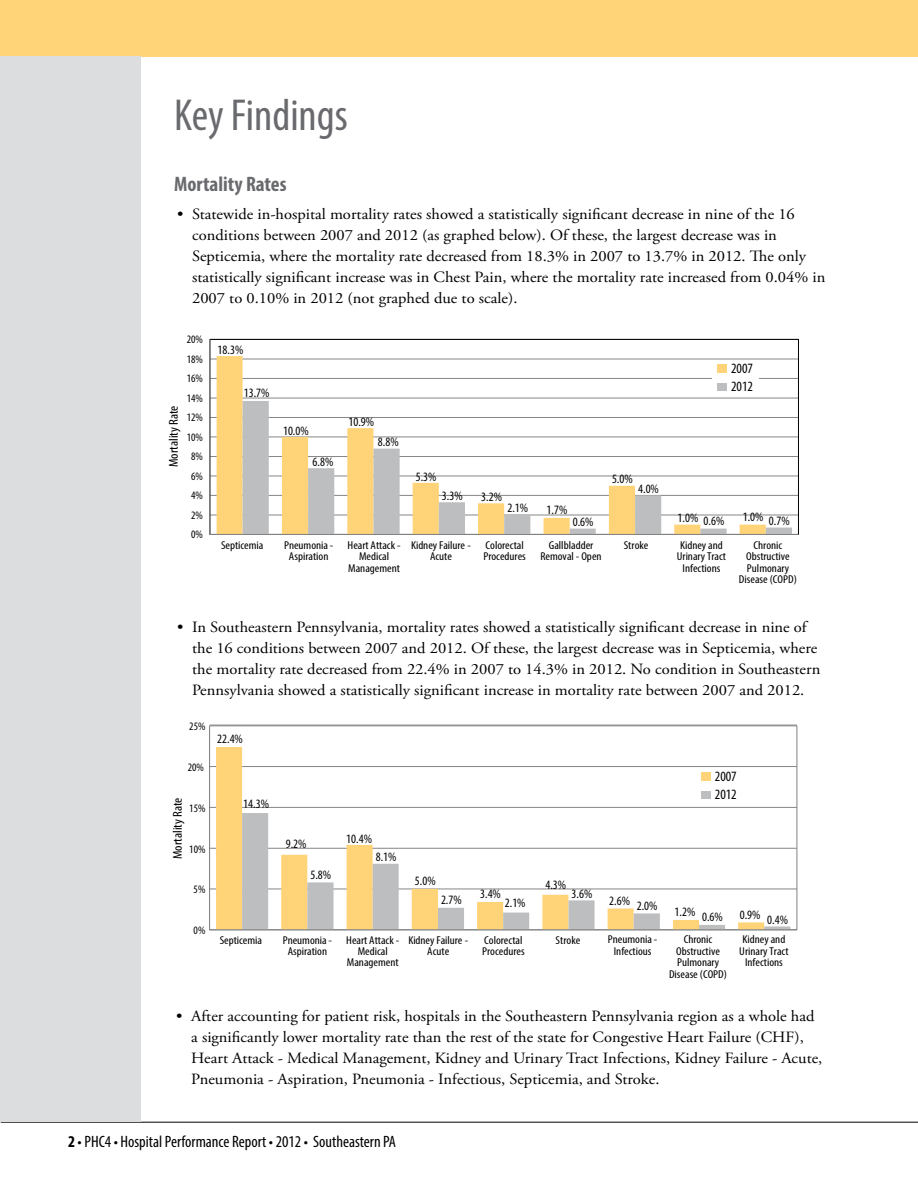
<style>
.page{position:relative;width:918px;height:1188px;background:#fff}
.page>*{position:absolute;margin:0;border:0;box-sizing:border-box;transform-origin:0 0}
.t1{font:condensed 45px "Myriad Pro";color:#696a6d}
.t2{font:700 condensed 21px "Myriad Pro";color:#696a6d}
.t3{font:condensed 16.5px "Myriad Pro";color:#000}
.t4{font:15.6px/21px "Adobe Garamond Pro";color:#000;scale:1.05 1}
.t5{font:condensed 14.25px/17.9px "Myriad Pro";color:#010101}
.t6{font:condensed 12.9px "Myriad Pro";color:#010101}
.t7{font:condensed 12.9px "Myriad Pro";color:#010101;scale:1.1 1}
.t8{font:condensed 11.4px/11.4px "Myriad Pro";color:#010101;text-align:center;scale:1.1 1}
.t9{font:condensed 11.4px "Myriad Pro";color:#010101}
.s1{font-weight:700}
</style>
<div class="page">
<hr style="left:1px;top:1122px;width:917px;height:1px;background:#000">
<div style="left:0;top:0;width:918px;height:56px;background:#ffd478"></div>
<div style="left:0;top:56px;width:140px;height:1065px;background:#dcddde"></div>
<hr style="left:210px;top:359px;width:588px;height:1px;background:#868686">
<hr style="left:210px;top:378px;width:588px;height:1px;background:#868686">
<hr style="left:210px;top:398px;width:588px;height:1px;background:#868686">
<hr style="left:210px;top:417px;width:588px;height:1px;background:#868686">
<hr style="left:210px;top:437px;width:588px;height:1px;background:#868686">
<hr style="left:210px;top:456px;width:588px;height:1px;background:#868686">
<hr style="left:210px;top:476px;width:588px;height:1px;background:#868686">
<hr style="left:210px;top:495px;width:588px;height:1px;background:#868686">
<hr style="left:210px;top:515px;width:588px;height:1px;background:#868686">
<svg style="left:217px;top:356px;width:549px;height:178px"></svg>
<svg style="left:243px;top:401px;width:549px;height:133px"></svg>
<hr style="left:209px;top:339px;width:1px;height:195px;background:#868686">
<hr style="left:210px;top:534px;width:588px;height:1px;background:#868686">
<div style="left:712px;top:361px;width:47px;height:36px;background:#fff"></div>
<div style="left:717px;top:364px;width:10px;height:9px;background:#ffd478"></div>
<div style="left:718px;top:383px;width:9px;height:8px;background:#bcbec0"></div>
<hr style="left:210px;top:766px;width:587px;height:1px;background:#868686">
<hr style="left:210px;top:807px;width:587px;height:1px;background:#868686">
<hr style="left:210px;top:848px;width:587px;height:1px;background:#868686">
<hr style="left:210px;top:889px;width:587px;height:1px;background:#868686">
<svg style="left:216px;top:747px;width:548px;height:182px"></svg>
<svg style="left:242px;top:813px;width:548px;height:116px"></svg>
<hr style="left:209px;top:726px;width:1px;height:204px;background:#868686">
<hr style="left:210px;top:929px;width:587px;height:1px;background:#808285">
<div style="left:696px;top:769px;width:46px;height:36px;background:#fff"></div>
<div style="left:701px;top:773px;width:9px;height:8px;background:#ffd478"></div>
<div style="left:701px;top:791px;width:10px;height:8px;background:#bcbec0"></div>
<hr style="left:210px;top:725px;width:587px;height:1px;background:#808285">
<h1 class="t1" style="left:174px;top:88px;width:175px">Key Findings</h1>
<h2 class="t2" style="left:174px;top:171px;width:114px">Mortality Rates</h2>
<p class="t4" style="left:192px;top:204px;width:605px;text-indent:-15px">• Statewide in-hospital mortality rates showed a statistically significant decrease in nine of the 16 conditions between 2007 and 2012 (as graphed below). Of these, the largest decrease was in Septicemia, where the mortality rate decreased from 18.3% in 2007 to 13.7% in 2012. The only statistically significant increase was in Chest Pain, where the mortality rate increased from 0.04% in 2007 to 0.10% in 2012 (not graphed due to scale).</p>
<p class="t9" style="left:187px;top:332px;width:18px">20%</p>
<p class="t9" style="left:187px;top:352px;width:18px">18%</p>
<p class="t9" style="left:187px;top:371px;width:18px">16%</p>
<p class="t9" style="left:187px;top:391px;width:18px">14%</p>
<p class="t7" style="left:166px;top:467px;width:58px;rotate:-90deg">Mortality Rate</p>
<p class="t9" style="left:187px;top:410px;width:18px">12%</p>
<p class="t9" style="left:187px;top:430px;width:18px">10%</p>
<p class="t9" style="left:191px;top:449px;width:13px">8%</p>
<p class="t9" style="left:191px;top:469px;width:13px">6%</p>
<p class="t9" style="left:191px;top:488px;width:13px">4%</p>
<p class="t9" style="left:191px;top:508px;width:13px">2%</p>
<p class="t9" style="left:191px;top:527px;width:13px">0%</p>
<p class="t6" style="left:218px;top:342px;width:27px">18.3%</p>
<p class="t6" style="left:244px;top:385px;width:27px">13.7%</p>
<p class="t6" style="left:283px;top:423px;width:27px">10.0%</p>
<p class="t6" style="left:313px;top:454px;width:22px">6.8%</p>
<p class="t6" style="left:348px;top:414px;width:27px">10.9%</p>
<p class="t6" style="left:378px;top:434px;width:22px">8.8%</p>
<p class="t6" style="left:416px;top:468px;width:22px">5.3%</p>
<p class="t6" style="left:442px;top:488px;width:22px">3.3%</p>
<p class="t6" style="left:481px;top:489px;width:22px">3.2%</p>
<p class="t6" style="left:507px;top:500px;width:22px">2.1%</p>
<p class="t6" style="left:547px;top:502px;width:22px">1.7%</p>
<p class="t6" style="left:573px;top:514px;width:22px">0.6%</p>
<p class="t6" style="left:612px;top:471px;width:22px">5.0%</p>
<p class="t6" style="left:638px;top:481px;width:22px">4.0%</p>
<p class="t5" style="left:731px;top:359px;width:23px">2007<br>2012</p>
<p class="t6" style="left:678px;top:510px;width:22px">1.0%</p>
<p class="t6" style="left:743px;top:509px;width:22px">1.0%</p>
<p class="t6" style="left:704px;top:513px;width:22px">0.6%</p>
<p class="t6" style="left:769px;top:513px;width:22px">0.7%</p>
<p class="t8" style="left:221px;top:539px;width:40px">Septicemia</p>
<p class="t8" style="left:411px;top:539px;width:56px">Kidney Failure -<br>Acute</p>
<p class="t8" style="left:284px;top:539px;width:46px">Pneumonia -<br>Aspiration</p>
<p class="t8" style="left:549px;top:539px;width:42px">Gallbladder</p>
<p class="t8" style="left:624px;top:539px;width:24px">Stroke</p>
<p class="t8" style="left:348px;top:539px;width:50px">Heart Attack -<br>Medical<br>Management</p>
<p class="t8" style="left:483px;top:539px;width:40px;text-align:left">Colorectal<br>Procedures</p>
<p class="t8" style="left:677px;top:539px;width:46px">Kidney and<br>Urinary Tract<br>Infections</p>
<p class="t8" style="left:739px;top:539px;width:54px">Chronic<br>Obstructive<br>Pulmonary<br>Disease (COPD)</p>
<p class="t8" style="left:540px;top:551px;width:57px">Removal - Open</p>
<p class="t4" style="left:192px;top:617px;width:600px;text-indent:-15px">• In Southeastern Pennsylvania, mortality rates showed a statistically significant decrease in nine of the 16 conditions between 2007 and 2012. Of these, the largest decrease was in Septicemia, where the mortality rate decreased from 22.4% in 2007 to 14.3% in 2012. No condition in Southeastern Pennsylvania showed a statistically significant increase in mortality rate between 2007 and 2012.</p>
<p class="t9" style="left:189px;top:720px;width:18px">25%</p>
<p class="t9" style="left:188px;top:760px;width:18px">20%</p>
<p class="t7" style="left:170px;top:859px;width:58px;rotate:-90deg">Mortality Rate</p>
<p class="t9" style="left:189px;top:801px;width:18px">15%</p>
<p class="t9" style="left:189px;top:842px;width:18px">10%</p>
<p class="t9" style="left:194px;top:883px;width:13px">5%</p>
<p class="t9" style="left:194px;top:924px;width:13px">0%</p>
<p class="t6" style="left:217px;top:731px;width:27px">22.4%</p>
<p class="t6" style="left:243px;top:796px;width:27px">14.3%</p>
<p class="t6" style="left:286px;top:836px;width:22px">9.2%</p>
<p class="t6" style="left:310px;top:867px;width:22px">5.8%</p>
<p class="t6" style="left:346px;top:830px;width:27px">10.4%</p>
<p class="t6" style="left:376px;top:849px;width:22px">8.1%</p>
<p class="t6" style="left:415px;top:873px;width:22px">5.0%</p>
<p class="t6" style="left:480px;top:886px;width:22px">3.4%</p>
<p class="t6" style="left:441px;top:892px;width:22px">2.7%</p>
<p class="t6" style="left:505px;top:895px;width:22px">2.1%</p>
<p class="t5" style="left:715px;top:767px;width:23px">2007<br>2012</p>
<p class="t6" style="left:545px;top:877px;width:22px">4.3%</p>
<p class="t6" style="left:572px;top:886px;width:22px">3.6%</p>
<p class="t6" style="left:609px;top:893px;width:22px">2.6%</p>
<p class="t6" style="left:637px;top:898px;width:22px">2.0%</p>
<p class="t6" style="left:675px;top:904px;width:22px">1.2%</p>
<p class="t6" style="left:740px;top:907px;width:22px">0.9%</p>
<p class="t6" style="left:702px;top:909px;width:22px">0.6%</p>
<p class="t6" style="left:767px;top:912px;width:22px">0.4%</p>
<p class="t8" style="left:482px;top:934px;width:40px;text-align:left">Colorectal<br>Procedures</p>
<p class="t8" style="left:739px;top:934px;width:46px">Kidney and<br>Urinary Tract<br>Infections</p>
<p class="t8" style="left:669px;top:934px;width:54px">Chronic<br>Obstructive<br>Pulmonary<br>Disease (COPD)</p>
<p class="t8" style="left:283px;top:934px;width:46px">Pneumonia -<br>Aspiration</p>
<p class="t8" style="left:556px;top:934px;width:24px">Stroke</p>
<p class="t8" style="left:608px;top:934px;width:47px">Pneumonia -<br>Infectious</p>
<p class="t8" style="left:220px;top:934px;width:40px">Septicemia</p>
<p class="t8" style="left:408px;top:934px;width:56px">Kidney Failure -<br>Acute</p>
<p class="t8" style="left:346px;top:934px;width:50px">Heart Attack -<br>Medical<br>Management</p>
<p class="t4" style="left:191px;top:1006px;width:603px;text-indent:-15px">• After accounting for patient risk, hospitals in the Southeastern Pennsylvania region as a whole had a significantly lower mortality rate than the rest of the state for Congestive Heart Failure (CHF), Heart Attack - Medical Management, Kidney and Urinary Tract Infections, Kidney Failure - Acute, Pneumonia - Aspiration, Pneumonia - Infectious, Septicemia, and Stroke.</p>
<p class="t3" style="left:68px;top:1132px;width:330px"><span class="s1">2</span> • PHC4 • Hospital Performance Report • 2012 • Southeastern PA</p>
</div>
